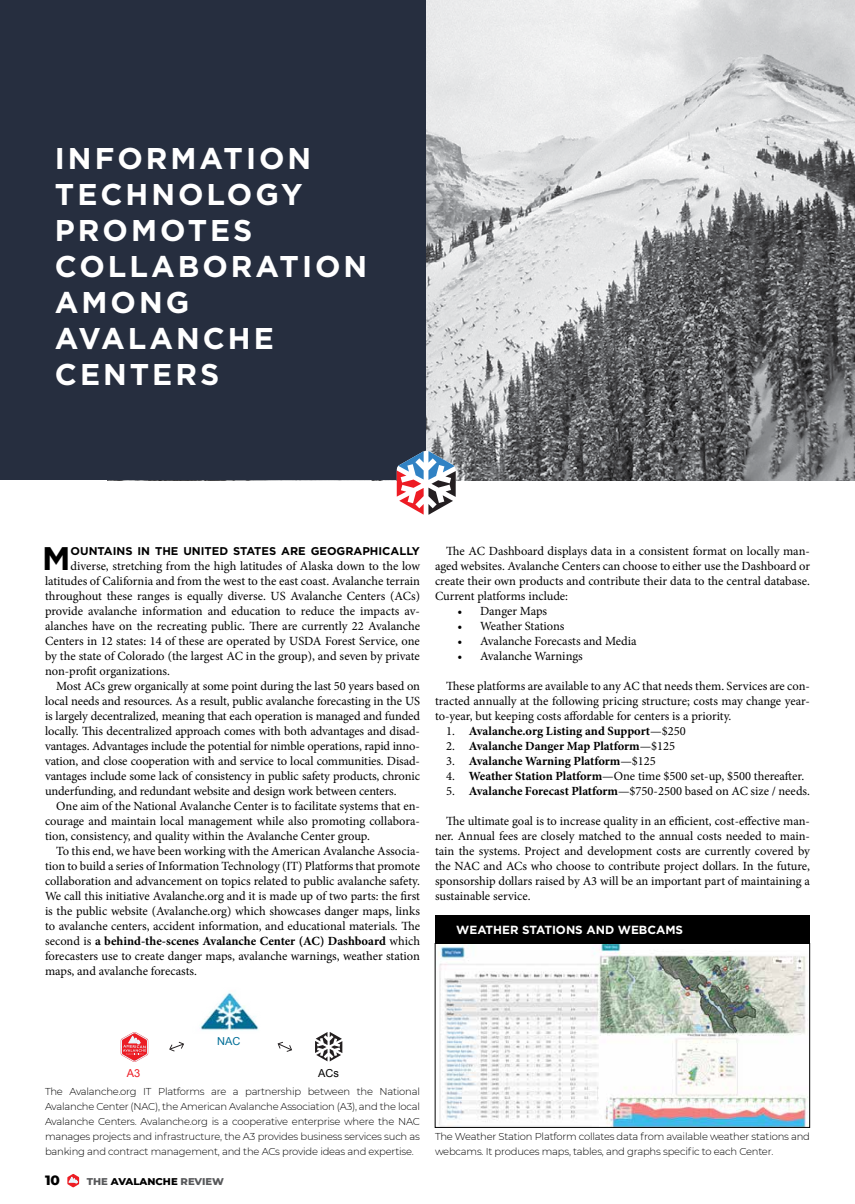
<style>
.page{position:relative;width:855px;height:1204px;background:#fff}
.page>*{position:absolute;margin:0;border:0;box-sizing:border-box;transform-origin:0 0}
.t1{font:700 32.62px "Gotham";color:#000}
.t2{font:700 30px/36px "Gotham";letter-spacing:.1em;color:#fff}
.t3{font:800 13.75px "Montserrat";color:#000}
.t4{font:12.5px/15px "Minion Pro";letter-spacing:-.005em;color:#000;text-align:justify}
.t5{font:700 12.5px "Minion Pro";color:#000}
.t6{font:700 11.75px "Gotham";color:#fff}
.t7{font:700 11.25px "Gotham";color:#000}
.t8{font:11px "Arial";color:#006e97}
.t9{font:11px "Arial";color:#000}
.t10{font:11px "Arial";color:#ed1c24}
.t11{font:300 10px/15px "Montserrat";letter-spacing:-.02em;color:#000;text-align:justify}
.t12{font:800 10px "Montserrat";color:#58595b}
.s1{font-weight:700}
.s2{font-weight:400}
.s3{color:#000}
</style>
<div class="page">
<svg style="left:67px;top:1174px;width:12px;height:14px"></svg>
<img style="left:426px;top:0;width:429px;height:480px">
<div style="left:0;top:0;width:426px;height:480px;background:#262e3f"></div>
<svg style="left:396px;top:449px;width:60px;height:66px"></svg>
<img style="left:438px;top:945px;width:370px;height:180px">
<div style="left:435px;top:943px;width:375px;height:184px;border:1px solid #000"></div>
<div style="left:435px;top:915px;width:375px;height:28px;background:#000"></div>
<svg style="left:169px;top:1042px;width:15px;height:9px"></svg>
<svg style="left:277px;top:1042px;width:15px;height:10px"></svg>
<img style="left:200px;top:992px;width:59px;height:39px">
<svg style="left:120px;top:1032px;width:28px;height:30px"></svg>
<svg style="left:315px;top:1032px;width:28px;height:30px"></svg>
<h2 class="t2" style="left:55px;top:140px;width:314px">INFORMATION<br>TECHNOLOGY<br>PROMOTES<br>COLLABORATION<br>AMONG<br>AVALANCHE<br>CENTERS</h2>
<h1 class="t1" style="left:42px;top:537px;width:30px">M</h1>
<p class="t7" style="left:71px;top:544px;width:351px">OUNTAINS IN THE UNITED STATES ARE GEOGRAPHICALLY</p>
<p class="t4" style="left:45px;top:559px;width:377px;text-indent:26px">diverse, stretching from the high latitudes of Alaska down to the low latitudes of California and from the west to the east coast. Avalanche terrain throughout these ranges is equally diverse. US Avalanche Centers (ACs) provide avalanche information and education to reduce the impacts av&shy;alanches have on the recreating public. There are currently 22 Avalanche Centers in 12 states: 14 of these are operated by USDA Forest Service, one by the state of Colorado (the largest AC in the group), and seven by private non-profit organizations.</p>
<p class="t4" style="left:45px;top:679px;width:377px;text-indent:11px">Most ACs grew organically at some point during the last 50 years based on local needs and resources. As a result, public avalanche forecasting in the US is largely decentralized, meaning that each operation is managed and funded locally. This decentralized approach comes with both advantages and disad&shy;vantages. Advantages include the potential for nimble operations, rapid inno&shy;vation, and close cooperation with and service to local communities. Disad&shy;vantages include some lack of consistency in public safety products, chronic underfunding, and redundant website and design work between centers.</p>
<p class="t4" style="left:45px;top:799px;width:377px;text-indent:11px">One aim of the National Avalanche Center is to facilitate systems that en&shy;courage and maintain local management while also promoting collabora&shy;tion, consistency, and quality within the Avalanche Center group.</p>
<p class="t4" style="left:45px;top:844px;width:377px;text-indent:11px">To this end, we have been working with the American Avalanche Associa&shy;tion to build a series of Information Technology (IT) Platforms that promote collaboration and advancement on topics related to public avalanche safety.<br>We call this initiative Avalanche.org and it is made up of two parts: the first is the public website (Avalanche.org) which showcases danger maps, links to avalanche centers, accident information, and educational materials. The second is <span class="s1">a behind-the-scenes Avalanche Center (AC) Dashboard</span> which forecasters use to create danger maps, avalanche warnings, weather station maps, and avalanche forecasts.</p>
<p class="t4" style="left:435px;top:544px;width:377px;text-indent:11px">The AC Dashboard displays data in a consistent format on locally man&shy;aged websites. Avalanche Centers can choose to either use the Dashboard or create their own products and contribute their data to the central database.<br>Current platforms include:</p>
<p class="t4" style="left:458px;top:604px;width:91px">• Danger Maps</p>
<p class="t4" style="left:458px;top:619px;width:109px">• Weather Stations</p>
<p class="t4" style="left:458px;top:634px;width:181px">• Avalanche Forecasts and Media</p>
<p class="t4" style="left:458px;top:649px;width:127px">• Avalanche Warnings</p>
<p class="t4" style="left:435px;top:679px;width:377px;text-indent:11px">These platforms are available to any AC that needs them. Services are con&shy;tracted annually at the following pricing structure; costs may change year&shy;to-year, but keeping costs affordable for centers is a priority.</p>
<p class="t5" style="left:446px;top:722px;width:241px"><span class="s2">1.</span> Avalanche.org Listing and Support<span class="s2">—$250</span></p>
<p class="t5" style="left:446px;top:737px;width:231px"><span class="s2">2.</span> Avalanche Danger Map Platform<span class="s2">—$125</span></p>
<p class="t5" style="left:446px;top:752px;width:211px"><span class="s2">3.</span> Avalanche Warning Platform<span class="s2">—$125</span></p>
<p class="t4" style="left:446px;top:769px;width:359px">4. <span class="s1">Weather Station Platform</span>—One time $500 set-up, $500 thereafter.</p>
<p class="t4" style="left:446px;top:784px;width:365px">5. <span class="s1">Avalanche Forecast Platform</span>—$750-2500 based on AC size / needs.</p>
<p class="t4" style="left:435px;top:814px;width:377px;text-indent:11px">The ultimate goal is to increase quality in an efficient, cost-effective man&shy;ner. Annual fees are closely matched to the annual costs needed to main&shy;tain the systems. Project and development costs are currently covered by the NAC and ACs who choose to contribute project dollars. In the future, sponsorship dollars raised by A3 will be an important part of maintaining a sustainable service.</p>
<p class="t6" style="left:456px;top:922px;width:228px">WEATHER STATIONS AND WEBCAMS</p>
<p class="t8" style="left:217px;top:1033px;width:25px">NAC</p>
<p class="t10" style="left:127px;top:1066px;width:15px">A3</p>
<p class="t9" style="left:318px;top:1066px;width:22px">ACs</p>
<p class="t11" style="left:45px;top:1084px;width:377px">The Avalanche.org IT Platforms are a partnership between the National Avalanche Center (NAC), the American Avalanche Association (A3), and the local Avalanche Centers. Avalanche.org is a cooperative enterprise where the NAC manages projects and infrastructure, the A3 provides business services such as banking and contract management, and the ACs provide ideas and expertise.</p>
<p class="t3" style="left:45px;top:1170px;width:16px">10</p>
<p class="t12" style="left:87px;top:1174px;width:139px">THE <span class="s3">AVALANCHE</span> REVIEW</p>
<p class="t11" style="left:435px;top:1129px;width:376px">The Weather Station Platform collates data from available weather stations and webcams. It produces maps, tables, and graphs specific to each Center.</p>
</div>
